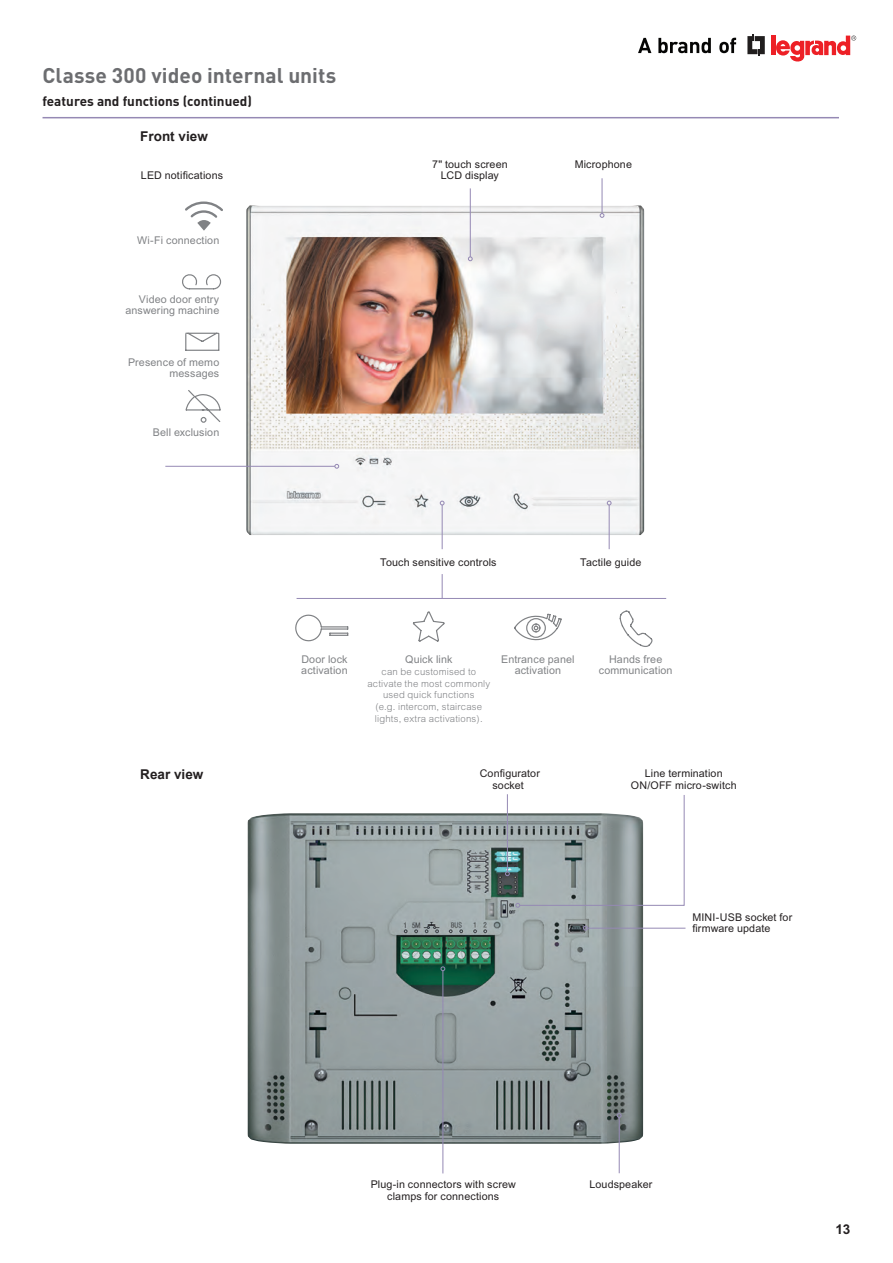
<style>
.page{position:relative;width:893px;height:1263px;background:#fff}
.page>*{position:absolute;margin:0;border:0;box-sizing:border-box;transform-origin:0 0}
.A-Titre_bandeau_C14{font:700 21px "DIN Pro";color:#6c6d70}
.A-Titre_colonne_comm{font:700 13.5px "DIN";color:#231f20}
.E_03_-_Inter-titre_c{font:700 13.5px "Arial";color:#231f20}
.t1{font:700 13.5px "Arial";color:#231f20}
.TABELLE__DESCRIZIONE{font:10.65px/11.4px "Arial";letter-spacing:.015em;color:#231f20}
.TABELLE__DESCRIZIONE-2{font:10.65px/11.4px "Arial";letter-spacing:.015em;color:#808285;text-align:center}
.TABELLE__DESCRIZIONE-3{font:300 9.6px/12px "Arial";letter-spacing:.02em;color:#808285;text-align:center}
</style>
<div class="page">
<svg style="left:747px;top:35px;width:18px;height:21px"></svg>
<hr style="left:771px;top:36px;width:4px;height:19px;background:#ed2026">
<svg style="left:776px;top:36px;width:80px;height:26px"></svg>
<svg style="left:638px;top:38px;width:13px;height:15px"></svg>
<svg style="left:658px;top:38px;width:53px;height:15px"></svg>
<svg style="left:719px;top:38px;width:17px;height:15px"></svg>
<img style="left:247px;top:813px;width:396px;height:331px">
<hr style="left:587px;top:928px;width:98px;height:1px;background:#9589b4">
<svg style="left:583px;top:926px;width:5px;height:4px"></svg>
<hr style="left:442px;top:971px;width:1px;height:202px;background:#9589b4">
<svg style="left:440px;top:966px;width:5px;height:5px"></svg>
<hr style="left:619px;top:1117px;width:1px;height:56px;background:#9589b4">
<svg style="left:617px;top:1113px;width:5px;height:5px"></svg>
<svg style="left:505px;top:794px;width:180px;height:114px"></svg>
<img style="left:246px;top:205px;width:398px;height:330px">
<hr style="left:165px;top:466px;width:170px;height:1px;background:#9589b4">
<svg style="left:334px;top:464px;width:5px;height:5px"></svg>
<hr style="left:609px;top:505px;width:1px;height:44px;background:#9589b4">
<svg style="left:607px;top:501px;width:5px;height:4px"></svg>
<hr style="left:442px;top:505px;width:1px;height:44px;background:#9589b4">
<svg style="left:440px;top:501px;width:5px;height:4px"></svg>
<svg style="left:619px;top:610px;width:34px;height:37px"></svg>
<svg style="left:295px;top:615px;width:54px;height:26px"></svg>
<svg style="left:413px;top:611px;width:32px;height:31px"></svg>
<svg style="left:514px;top:613px;width:48px;height:28px"></svg>
<hr style="left:602px;top:178px;width:1px;height:36px;background:#9589b4">
<svg style="left:600px;top:213px;width:4px;height:5px"></svg>
<hr style="left:470px;top:188px;width:1px;height:69px;background:#9589b4">
<svg style="left:468px;top:256px;width:5px;height:5px"></svg>
<svg style="left:442px;top:574px;width:1px;height:24px"></svg>
<hr style="left:297px;top:598px;width:369px;height:1px;background:#9589b4">
<svg style="left:182px;top:274px;width:40px;height:16px"></svg>
<svg style="left:185px;top:332px;width:35px;height:19px"></svg>
<svg style="left:185px;top:390px;width:36px;height:33px"></svg>
<svg style="left:185px;top:201px;width:38px;height:30px"></svg>
<hr style="left:43px;top:117px;width:796px;height:1px;background:#9589b4">
<p class="A-Titre_bandeau_C14" style="left:43px;top:61px;width:295px">Classe 300 video internal units</p>
<p class="A-Titre_colonne_comm" style="left:43px;top:92px;width:211px">features and functions (continued)</p>
<p class="E_03_-_Inter-titre_c" style="left:140px;top:127px;width:69px">Front view</p>
<p class="TABELLE__DESCRIZIONE" style="left:432px;top:158px;width:77px">7" touch screen</p>
<p class="TABELLE__DESCRIZIONE" style="left:141px;top:169px;width:84px">LED notifications</p>
<p class="TABELLE__DESCRIZIONE" style="left:441px;top:170px;width:60px">LCD display</p>
<p class="TABELLE__DESCRIZIONE-2" style="left:137px;top:234px;width:84px">Wi-Fi connection</p>
<p class="TABELLE__DESCRIZIONE-2" style="left:125px;top:293px;width:95px;text-align:right">Video door entry answering machine</p>
<p class="TABELLE__DESCRIZIONE-2" style="left:128px;top:356px;width:93px;text-align:right">Presence of memo messages</p>
<p class="TABELLE__DESCRIZIONE-2" style="left:153px;top:426px;width:68px">Bell exclusion</p>
<p class="TABELLE__DESCRIZIONE" style="left:380px;top:557px;width:118px">Touch sensitive controls</p>
<p class="TABELLE__DESCRIZIONE" style="left:575px;top:158px;width:59px">Microphone</p>
<p class="TABELLE__DESCRIZIONE" style="left:580px;top:557px;width:63px">Tactile guide</p>
<p class="E_03_-_Inter-titre_c" style="left:140px;top:765px;width:65px">Rear view</p>
<p class="TABELLE__DESCRIZIONE-2" style="left:301px;top:653px;width:48px;text-align:left">Door lock activation</p>
<p class="TABELLE__DESCRIZIONE-2" style="left:405px;top:653px;width:49px">Quick link</p>
<p class="TABELLE__DESCRIZIONE-3" style="left:367px;top:665px;width:124px">can be customised to activate the most commonly used quick functions<br>(e.g. intercom, staircase lights, extra activations).</p>
<p class="TABELLE__DESCRIZIONE-2" style="left:501px;top:653px;width:75px">Entrance panel activation</p>
<p class="TABELLE__DESCRIZIONE-2" style="left:599px;top:653px;width:75px">Hands free communication</p>
<p class="TABELLE__DESCRIZIONE" style="left:480px;top:768px;width:62px;text-align:center">Configurator socket</p>
<p class="TABELLE__DESCRIZIONE" style="left:645px;top:768px;width:79px">Line termination</p>
<p class="TABELLE__DESCRIZIONE" style="left:631px;top:779px;width:107px">ON/OFF micro-switch</p>
<p class="TABELLE__DESCRIZIONE" style="left:692px;top:911px;width:101px">MINI-USB socket for firmware update</p>
<p class="TABELLE__DESCRIZIONE" style="left:371px;top:1179px;width:146px">Plug-in connectors with screw</p>
<p class="TABELLE__DESCRIZIONE" style="left:589px;top:1179px;width:64px">Loudspeaker</p>
<p class="TABELLE__DESCRIZIONE" style="left:387px;top:1190px;width:113px">clamps for connections</p>
<p class="t1" style="left:835px;top:1222px;width:17px">13</p>
</div>
